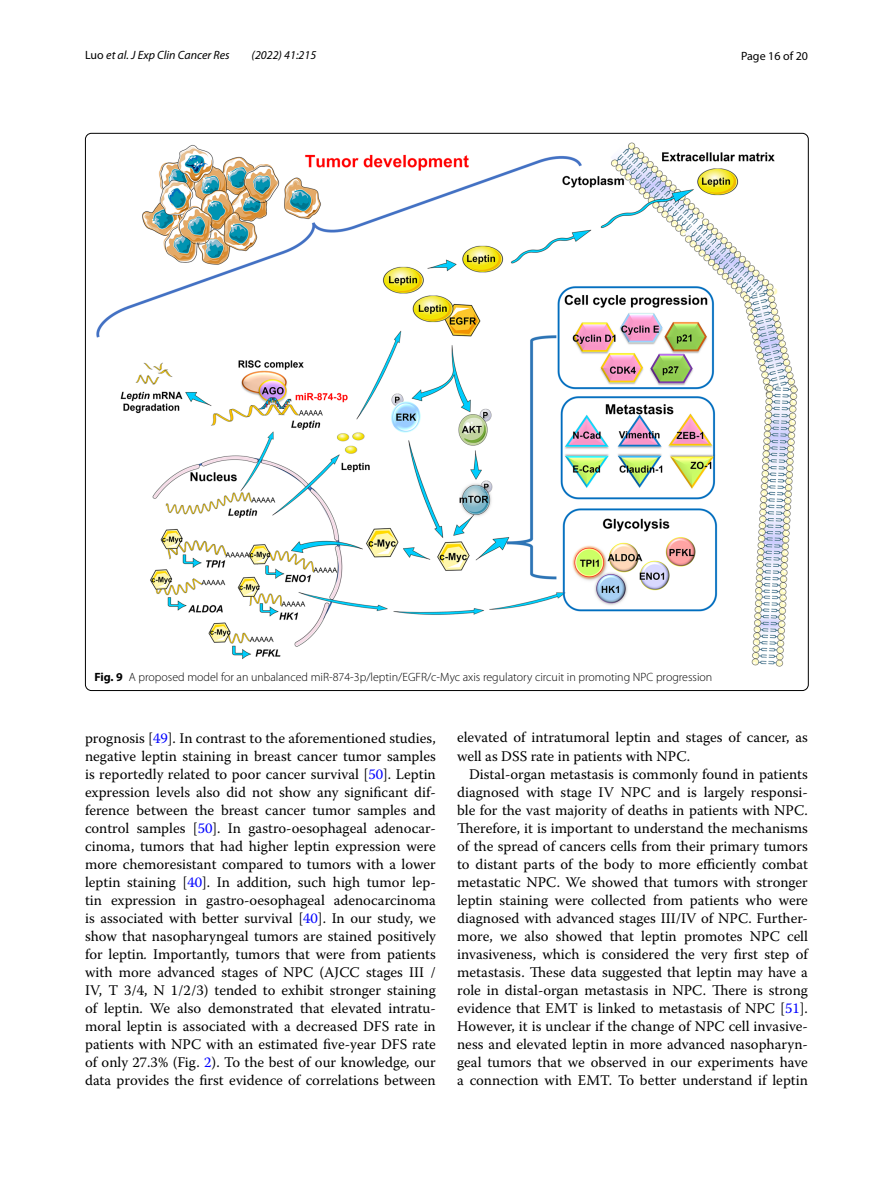
<style>
.page{position:relative;width:893px;height:1187px;background:#fff}
.page>*{position:absolute;margin:0;border:0;box-sizing:border-box;transform-origin:0 0}
.t1{font:14.7px/18px "Warnock Pro";color:#000;text-align:justify}
.t2{font:300 12px "Myriad Pro";color:#000}
.t3{font:italic 12px "Myriad Pro";color:#000}
.t4{font:12px "Myriad Pro";color:#000}
.s1{font-style:normal}
.s2{font-weight:700}
.s3{color:#00f}
.s4{font-style:italic}
</style>
<div class="page">
<img style="left:97px;top:142px;width:700px;height:524px">
<p class="t3" style="left:85px;top:48px;width:146px"><span class="s1">Luo</span> et al. J Exp Clin Cancer Res</p>
<p class="t3" style="left:252px;top:48px;width:66px">(2022) 41:215</p>
<p class="t4" style="left:741px;top:48px;width:68px">Page 16 of 20</p>
<p class="t2" style="left:94px;top:670px;width:619px"><span class="s2">Fig. 9</span> A proposed model for an unbalanced miR-874-3p/leptin/EGFR/c-Myc axis regulatory circuit in promoting NPC progression</p>
<p class="t1" style="left:85px;top:728px;width:352px">prognosis [<span class="s3">49</span>]. In contrast to the aforementioned studies, negative leptin staining in breast cancer tumor samples is reportedly related to poor cancer survival [<span class="s3">50</span>]. Leptin expression levels also did not show any significant dif&shy;ference between the breast cancer tumor samples and control samples [<span class="s3">50</span>]. In gastro-oesophageal adenocar&shy;cinoma, tumors that had higher leptin expression were more chemoresistant compared to tumors with a lower leptin staining [<span class="s3">40</span>]. In addition, such high tumor lep&shy;tin expression in gastro-oesophageal adenocarcinoma is associated with better survival [<span class="s3">40</span>]. In our study, we show that nasopharyngeal tumors are stained positively for leptin<span class="s4">.</span> Importantly, tumors that were from patients with more advanced stages of NPC (AJCC stages III / IV, T 3/4, N 1/2/3) tended to exhibit stronger staining of leptin. We also demonstrated that elevated intratu&shy;moral leptin is associated with a decreased DFS rate in patients with NPC with an estimated five-year DFS rate of only 27.3% (Fig. <span class="s3">2</span>). To the best of our knowledge<span class="s4">,</span> our data provides the first evidence of correlations between</p>
<p class="t1" style="left:457px;top:728px;width:352px">elevated of intratumoral leptin and stages of cancer, as well as DSS rate in patients with NPC.</p>
<p class="t1" style="left:457px;top:764px;width:352px;text-indent:12px">Distal-organ metastasis is commonly found in patients diagnosed with stage IV NPC and is largely responsi&shy;ble for the vast majority of deaths in patients with NPC.<br>Therefore, it is important to understand the mechanisms of the spread of cancers cells from their primary tumors to distant parts of the body to more efficiently combat metastatic NPC. We showed that tumors with stronger leptin staining were collected from patients who were diagnosed with advanced stages III/IV of NPC. Further&shy;more, we also showed that leptin promotes NPC cell invasiveness, which is considered the very first step of metastasis. These data suggested that leptin may have a role in distal-organ metastasis in NPC. There is strong evidence that EMT is linked to metastasis of NPC [<span class="s3">51</span>].<br>However, it is unclear if the change of NPC cell invasive&shy;ness and elevated leptin in more advanced nasopharyn&shy;geal tumors that we observed in our experiments have a connection with EMT. To better understand if leptin</p>
</div>
